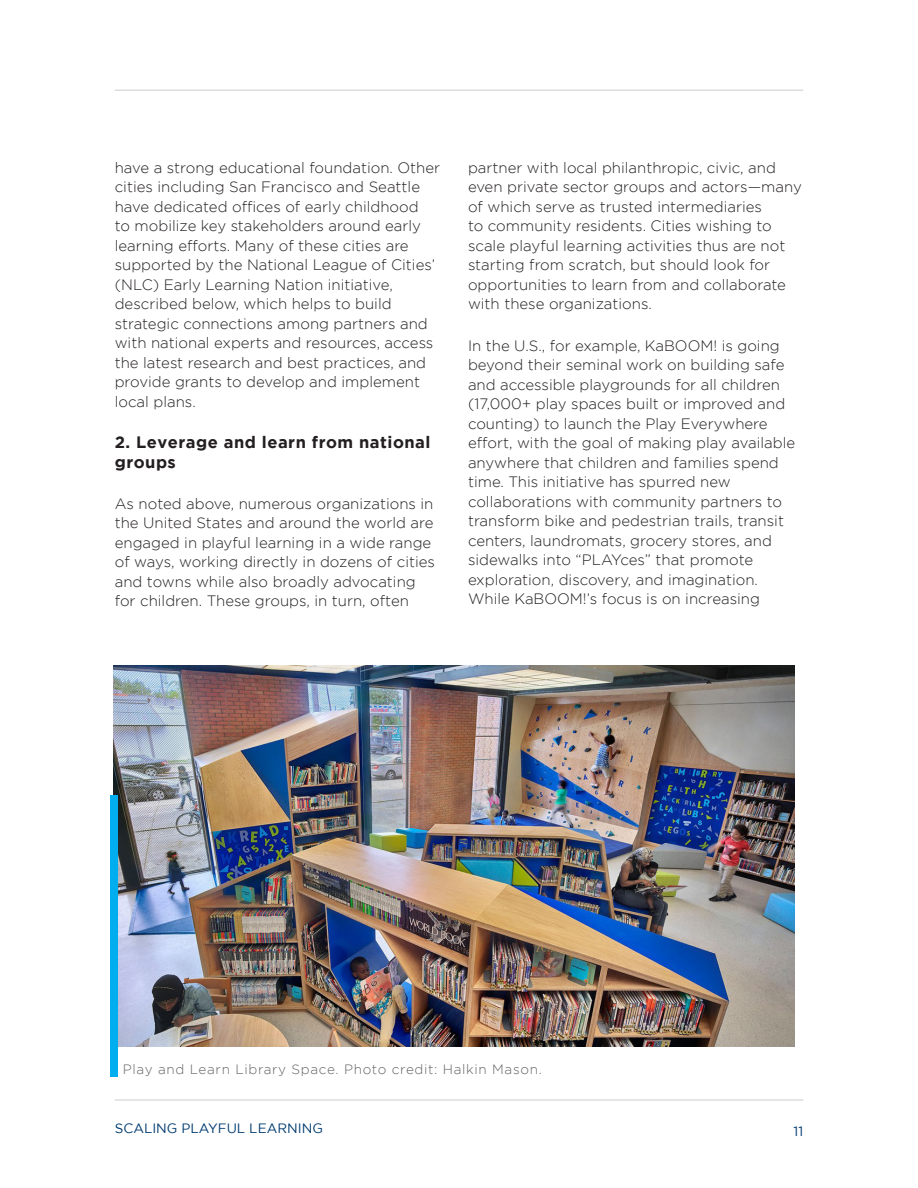
<style>
.page{position:relative;width:918px;height:1188px;background:#fff}
.page>*{position:absolute;margin:0;border:0;box-sizing:border-box;transform-origin:0 0}
.Normal_wrd_2{font:700 16.5px/19.5px "Gotham";letter-spacing:.03em;color:#231f20}
.Normal_wrd_2-2{font:300 15px/19.5px "Gotham";color:#231f20}
.t1{font:300 13.5px "Gotham";letter-spacing:.05em;color:#636366}
.t2{font:13.5px "Gotham";color:#003b70}
</style>
<div class="page">
<hr style="left:115px;top:1099px;width:688px;height:2px;background:#d1d2d4">
<hr style="left:115px;top:90px;width:688px;height:1px;background:#d1d2d4">
<img style="left:114px;top:666px;width:680px;height:380px">
<div style="left:110px;top:795px;width:7px;height:281px;background:#00aeef"></div>
<p class="Normal_wrd_2-2" style="left:115px;top:158px;width:327px">have a strong educational foundation. Other cities including San Francisco and Seattle have dedicated offices of early childhood<br>to mobilize key stakeholders around early learning efforts. Many of these cities are supported by the National League of Cities’ (NLC) Early Learning Nation initiative, described below, which helps to build strategic connections among partners and with national experts and resources, access the latest research and best practices, and provide grants to develop and implement local plans.</p>
<p class="Normal_wrd_2" style="left:115px;top:432px;width:317px">2. Leverage and learn from national groups</p>
<p class="Normal_wrd_2-2" style="left:115px;top:493px;width:322px">As noted above, numerous organizations in the United States and around the world are engaged in playful learning in a wide range of ways, working directly in dozens of cities and towns while also broadly advocating for children. These groups, in turn, often</p>
<p class="Normal_wrd_2-2" style="left:468px;top:158px;width:335px">partner with local philanthropic, civic, and even private sector groups and actors—many of which serve as trusted intermediaries<br>to community residents. Cities wishing to scale playful learning activities thus are not starting from scratch, but should look for opportunities to learn from and collaborate with these organizations.</p>
<p class="Normal_wrd_2-2" style="left:468px;top:335px;width:329px">In the U.S., for example, KaBOOM! is going beyond their seminal work on building safe and accessible playgrounds for all children (17,000+ play spaces built or improved and counting) to launch the Play Everywhere effort, with the goal of making play available anywhere that children and families spend time. This initiative has spurred new collaborations with community partners to transform bike and pedestrian trails, transit centers, laundromats, grocery stores, and sidewalks into “PLAYces” that promote exploration, discovery, and imagination.<br>While KaBOOM!’s focus is on increasing</p>
<p class="t1" style="left:123px;top:1062px;width:420px">Play and Learn Library Space. Photo credit: Halkin Mason.</p>
<p class="t2" style="left:115px;top:1121px;width:210px">SCALING PLAYFUL LEARNING</p>
<p class="t2" style="left:794px;top:1124px;width:11px">11</p>
</div>
